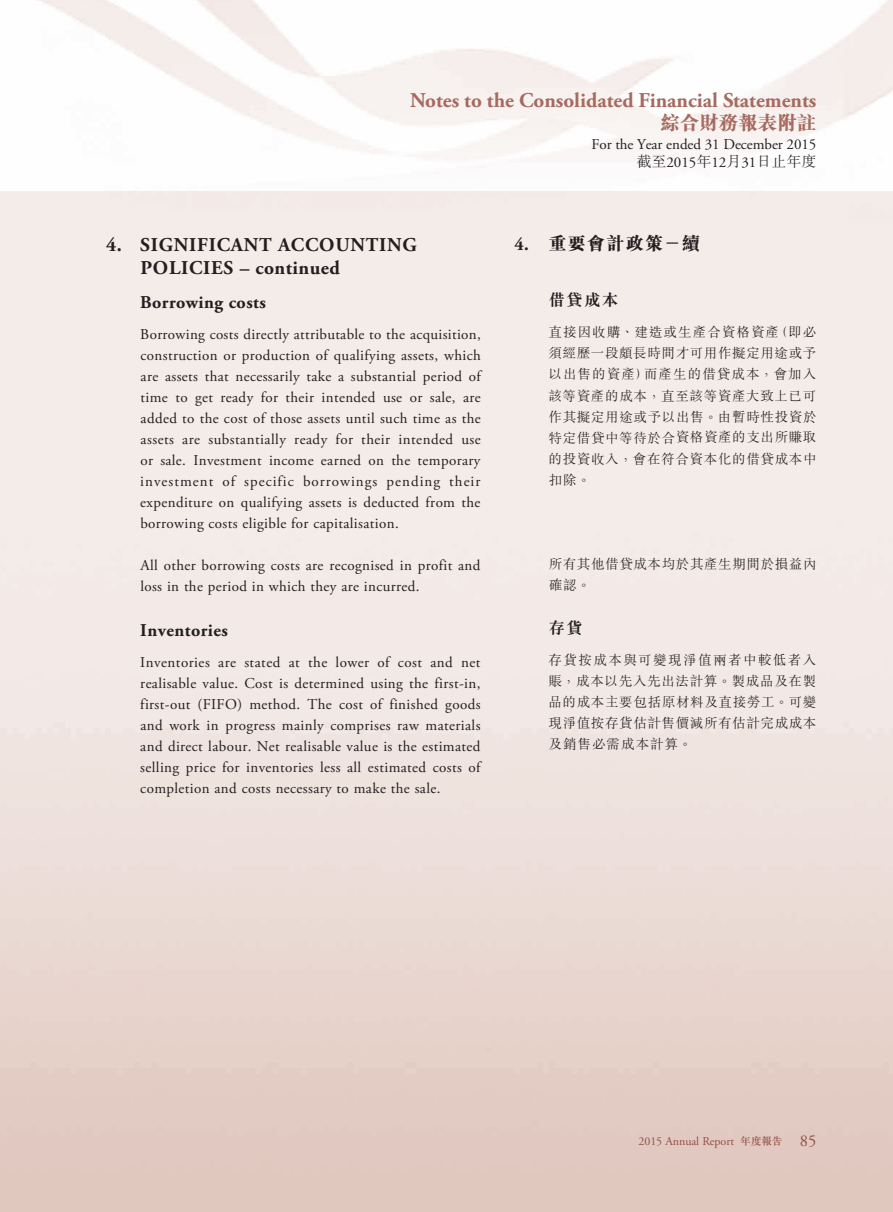
<style>
.page{position:relative;width:893px;height:1212px;background:#fff}
.page>*{position:absolute;margin:0;border:0;box-sizing:border-box;transform-origin:0 0}
.t1{font:700 21px "Adobe Garamond Pro";color:#a66a5f}
.t2{font:700 19.5px/22.5px "Adobe Garamond Pro";letter-spacing:.04em;color:#231f20}
.t3{font:800 19.5px "M Sung HK";color:#a66a5f}
.t4{font:700 18px "Adobe Garamond Pro";letter-spacing:.025em;color:#231f20}
.t5{font:800 18px "M Sung HK";letter-spacing:.075em;color:#231f20}
.t6{font:700 16.5px "M Sung HK";letter-spacing:.075em;color:#231f20}
.t7{font:15px/21px "Adobe Garamond Pro";letter-spacing:.025em;color:#231f20;text-align:justify}
.t8{font:15px "Adobe Garamond Pro";letter-spacing:-.005em;color:#231f20}
.t9{font:300 15px "M Sung HK";color:#231f20}
.t10{font:300 13.5px/21px "M Sung HK";letter-spacing:.045em;color:#231f20;text-align:justify}
.t11{font:12px "Adobe Garamond Pro";letter-spacing:-.005em;color:#934e45}
.s1{font-family:"Adobe Garamond Pro";font-weight:400}
.s2{font-family:"Adobe Garamond Pro";font-weight:700}
.s3{font-family:"M Sung HK";font-weight:500;font-size:10.5px}
.s4{font-size:16.5px}
</style>
<div class="page">
<div style="left:0;top:191px;width:893px;height:1021px;background:linear-gradient(to bottom,#f9f5f4,#e4cdc6)"></div>
<h1 class="t1" style="left:410px;top:88px;width:408px">Notes to the Consolidated Financial Statements</h1>
<h2 class="t3" style="left:660px;top:109px;width:157px">綜合財務報表附註</h2>
<h2 class="t2" style="left:140px;top:234px;width:278px;text-indent:-34px">4. SIGNIFICANT ACCOUNTING<br>POLICIES – continued</h2>
<p class="t4" style="left:140px;top:292px;width:127px">Borrowing costs</p>
<p class="t7" style="left:140px;top:324px;width:342px">Borrowing costs directly attributable to the acquisition, construction or production of qualifying assets, which are assets that necessarily take a substantial period of time to get ready for their intended use or sale, are added to the cost of those assets until such time as the assets are substantially ready for their intended use or sale. Investment income earned on the temporary investment of specific borrowings pending their expenditure on qualifying assets is deducted from the borrowing costs eligible for capitalisation.</p>
<p class="t7" style="left:140px;top:555px;width:342px">All other borrowing costs are recognised in profit and loss in the period in which they are incurred.</p>
<p class="t4" style="left:140px;top:619px;width:89px">Inventories</p>
<p class="t7" style="left:140px;top:652px;width:342px">Inventories are stated at the lower of cost and net realisable value. Cost is determined using the first-in, first-out (FIFO) method. The cost of finished goods and work in progress mainly comprises raw materials and direct labour. Net realisable value is the estimated selling price for inventories less all estimated costs of completion and costs necessary to make the sale.</p>
<p class="t8" style="left:591px;top:136px;width:226px">For the Year ended 31 December 2015</p>
<p class="t9" style="left:636px;top:151px;width:182px">截至<span class="s1">2015</span>年<span class="s1">12</span>月<span class="s1">31</span>日止年度</p>
<p class="t5" style="left:514px;top:231px;width:187px"><span class="s2">4.</span> 重要會計政策－續</p>
<p class="t6" style="left:549px;top:289px;width:71px">借貸成本</p>
<p class="t10" style="left:548px;top:321px;width:270px">直接因收購、建造或生產合資格資產（即必須經歷一段頗長時間才可用作擬定用途或予以出售的資產）而產生的借貸成本，會加入該等資產的成本，直至該等資產大致上已可作其擬定用途或予以出售。由暫時性投資於特定借貸中等待於合資格資產的支出所賺取的投資收入，會在符合資本化的借貸成本中扣除。</p>
<p class="t10" style="left:549px;top:552px;width:269px">所有其他借貸成本均於其產生期間於損益內確認。</p>
<p class="t6" style="left:549px;top:617px;width:36px">存貨</p>
<p class="t10" style="left:548px;top:649px;width:270px">存貨按成本與可變現淨值兩者中較低者入賬，成本以先入先出法計算。製成品及在製品的成本主要包括原材料及直接勞工。可變現淨值按存貨估計售價減所有估計完成成本及銷售必需成本計算。</p>
<p class="t11" style="left:638px;top:1134px;width:179px">2015 Annual Report <span class="s3">年度報告</span> <span class="s4">85</span></p>
</div>
